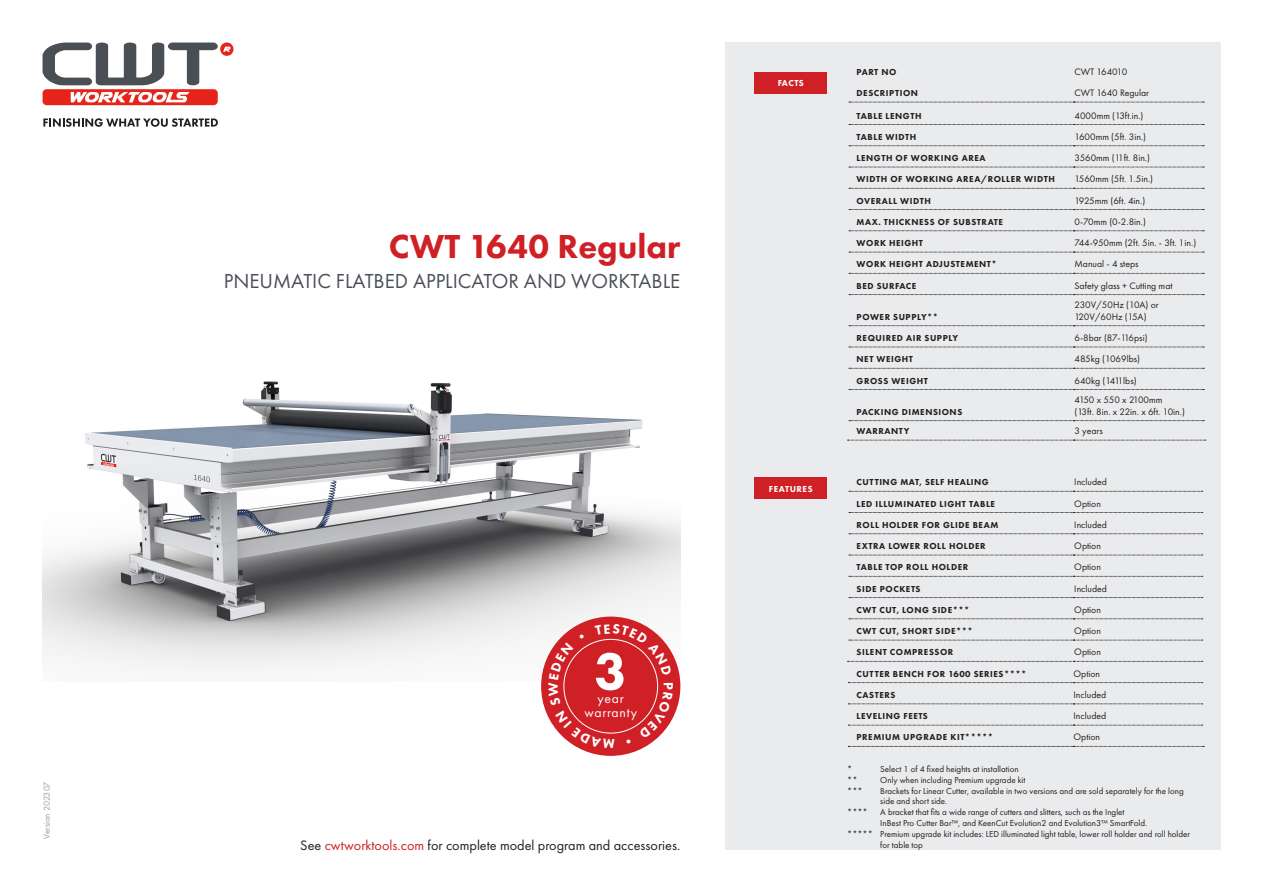
<style>
.page{position:relative;width:1263px;height:893px;background:#fff}
.page>*{position:absolute;margin:0;border:0;box-sizing:border-box;transform-origin:0 0}
.t1{font:800 54.15px "Futura PT";color:#fff}
.mellanrubrik{font:800 34.5px "Futura PT";color:#cf2026}
.mellanrubrik-2{font:21px "Futura PT";color:#4a4f55}
.t2{font:14.25px "Futura PT";color:#231f20}
.t3{font:13.8px "Futura PT";letter-spacing:.05em;color:#fff}
.t4{font:9.75px/11.7px "Futura PT";color:#231f20}
.t5{font:800 9px "Futura PT";letter-spacing:.06em;color:#231f20}
.t6{font:9px/10.8px "Futura PT";color:#231f20}
.t7{font:9px "Futura PT";color:#9e9e9e}
.mellanrubrik-3{font:800 9px "Futura PT";letter-spacing:.06em;color:#fff}
.s1{color:#cf2026}
</style>
<div class="page">
<svg style="left:43px;top:118px;width:175px;height:9px"></svg>
<svg style="left:43px;top:43px;width:190px;height:62px"></svg>
<div style="left:725px;top:43px;width:495px;height:807px;background:#e9ebec"></div>
<svg style="left:849px;top:102px;width:355px;height:1px"></svg>
<svg style="left:849px;top:124px;width:355px;height:1px"></svg>
<svg style="left:849px;top:145px;width:355px;height:1px"></svg>
<svg style="left:849px;top:167px;width:355px;height:1px"></svg>
<svg style="left:849px;top:188px;width:355px;height:1px"></svg>
<svg style="left:849px;top:209px;width:355px;height:1px"></svg>
<svg style="left:849px;top:231px;width:355px;height:1px"></svg>
<svg style="left:849px;top:252px;width:355px;height:1px"></svg>
<svg style="left:849px;top:273px;width:355px;height:1px"></svg>
<svg style="left:849px;top:294px;width:355px;height:1px"></svg>
<svg style="left:849px;top:325px;width:355px;height:1px"></svg>
<svg style="left:849px;top:347px;width:355px;height:1px"></svg>
<svg style="left:849px;top:368px;width:355px;height:1px"></svg>
<svg style="left:849px;top:389px;width:355px;height:1px"></svg>
<svg style="left:849px;top:420px;width:355px;height:1px"></svg>
<svg style="left:847px;top:440px;width:359px;height:1px"></svg>
<div style="left:755px;top:72px;width:72px;height:21px;background:#cf2026"></div>
<img style="left:43px;top:381px;width:637px;height:297px">
<div style="left:541px;top:617px;width:139px;height:139px;background:#cf2026;border-radius:50%"></div>
<div style="left:755px;top:478px;width:72px;height:21px;background:#cf2026"></div>
<svg style="left:849px;top:491px;width:354px;height:1px"></svg>
<svg style="left:849px;top:512px;width:354px;height:1px"></svg>
<svg style="left:849px;top:533px;width:354px;height:1px"></svg>
<svg style="left:849px;top:555px;width:354px;height:1px"></svg>
<svg style="left:849px;top:597px;width:354px;height:1px"></svg>
<svg style="left:849px;top:619px;width:354px;height:1px"></svg>
<svg style="left:849px;top:576px;width:354px;height:1px"></svg>
<svg style="left:849px;top:640px;width:354px;height:1px"></svg>
<svg style="left:847px;top:661px;width:356px;height:1px"></svg>
<svg style="left:848px;top:682px;width:355px;height:1px"></svg>
<svg style="left:848px;top:704px;width:355px;height:1px"></svg>
<svg style="left:848px;top:725px;width:355px;height:1px"></svg>
<svg style="left:848px;top:746px;width:356px;height:1px"></svg>
<svg style="left:548px;top:624px;width:125px;height:125px"></svg>
<p class="t7" style="left:42px;top:839px;width:59px;rotate:-90deg">Version 202307</p>
<p class="mellanrubrik" style="left:389px;top:225px;width:293px">CWT 1640 Regular</p>
<p class="mellanrubrik-2" style="left:224px;top:268px;width:458px">PNEUMATIC FLATBED APPLICATOR AND WORKTABLE</p>
<p class="t1" style="left:594px;top:638px;width:34px">3</p>
<p class="t3" style="left:598px;top:690px;width:28px">year</p>
<p class="t3" style="left:584px;top:704px;width:54px">warranty</p>
<h3 class="t2" style="left:300px;top:837px;width:382px">See <span class="s1">cwtworktools.com</span> for complete model program and accessories.</h3>
<p class="mellanrubrik-3" style="left:778px;top:78px;width:28px">FACTS</p>
<p class="mellanrubrik-3" style="left:769px;top:483px;width:45px">FEATURES</p>
<p class="t5" style="left:857px;top:66px;width:41px">PART NO</p>
<p class="t4" style="left:1074px;top:66px;width:54px">CWT 164010</p>
<p class="t5" style="left:857px;top:87px;width:63px">DESCRIPTION</p>
<p class="t4" style="left:1074px;top:87px;width:76px">CWT 1640 Regular</p>
<p class="t5" style="left:857px;top:110px;width:66px">TABLE LENGTH</p>
<p class="t4" style="left:1074px;top:109px;width:70px">4000mm (13ft.in.)</p>
<p class="t5" style="left:857px;top:131px;width:61px">TABLE WIDTH</p>
<p class="t4" style="left:1074px;top:131px;width:73px">1600mm (5ft. 3in.)</p>
<p class="t5" style="left:857px;top:152px;width:131px">LENGTH OF WORKING AREA</p>
<p class="t4" style="left:1074px;top:152px;width:77px">3560mm (11ft. 8in.)</p>
<p class="t5" style="left:857px;top:174px;width:200px">WIDTH OF WORKING AREA/ROLLER WIDTH</p>
<p class="t4" style="left:1074px;top:173px;width:80px">1560mm (5ft. 1.5in.)</p>
<p class="t5" style="left:857px;top:195px;width:76px">OVERALL WIDTH</p>
<p class="t4" style="left:1074px;top:194px;width:72px">1925mm (6ft. 4in.)</p>
<p class="t5" style="left:857px;top:216px;width:148px">MAX. THICKNESS OF SUBSTRATE</p>
<p class="t4" style="left:1074px;top:216px;width:73px">0-70mm (0-2.8in.)</p>
<p class="t5" style="left:857px;top:237px;width:68px">WORK HEIGHT</p>
<p class="t4" style="left:1074px;top:237px;width:123px">744-950mm (2ft. 5in. - 3ft. 1in.)</p>
<p class="t5" style="left:857px;top:259px;width:142px">WORK HEIGHT ADJUSTEMENT*</p>
<p class="t4" style="left:1074px;top:258px;width:66px">Manual - 4 steps</p>
<p class="t5" style="left:857px;top:280px;width:61px">BED SURFACE</p>
<p class="t4" style="left:1074px;top:279px;width:100px">Safety glass + Cutting mat</p>
<p class="t5" style="left:857px;top:311px;width:83px">POWER SUPPLY**</p>
<p class="t4" style="left:1074px;top:299px;width:86px">230V/50Hz (10A) or<br>120V/60Hz (15A)</p>
<p class="t5" style="left:857px;top:332px;width:103px">REQUIRED AIR SUPPLY</p>
<p class="t4" style="left:1074px;top:332px;width:75px">6-8bar (87-116psi)</p>
<p class="t5" style="left:857px;top:354px;width:58px">NET WEIGHT</p>
<p class="t4" style="left:1074px;top:353px;width:67px">485kg (1069lbs)</p>
<p class="t5" style="left:857px;top:375px;width:73px">GROSS WEIGHT</p>
<p class="t4" style="left:1074px;top:374px;width:64px">640kg (1411lbs)</p>
<p class="t5" style="left:857px;top:406px;width:107px">PACKING DIMENSIONS</p>
<p class="t4" style="left:1074px;top:394px;width:89px">4150 x 550 x 2100mm</p>
<p class="t4" style="left:1074px;top:405px;width:112px">(13ft. 8in. x 22in. x 6ft. 10in.)</p>
<p class="t5" style="left:857px;top:425px;width:54px">WARRANTY</p>
<p class="t4" style="left:1074px;top:425px;width:30px">3 years</p>
<p class="t5" style="left:857px;top:477px;width:134px">CUTTING MAT, SELF HEALING</p>
<p class="t4" style="left:1074px;top:476px;width:34px">Included</p>
<p class="t5" style="left:857px;top:498px;width:140px">LED ILLUMINATED LIGHT TABLE</p>
<p class="t4" style="left:1074px;top:497px;width:28px">Option</p>
<p class="t5" style="left:857px;top:519px;width:143px">ROLL HOLDER FOR GLIDE BEAM</p>
<p class="t4" style="left:1074px;top:519px;width:34px">Included</p>
<p class="t5" style="left:857px;top:540px;width:131px">EXTRA LOWER ROLL HOLDER</p>
<p class="t4" style="left:1074px;top:540px;width:28px">Option</p>
<p class="t5" style="left:857px;top:562px;width:113px">TABLE TOP ROLL HOLDER</p>
<p class="t4" style="left:1074px;top:561px;width:28px">Option</p>
<p class="t5" style="left:857px;top:583px;width:65px">SIDE POCKETS</p>
<p class="t4" style="left:1074px;top:582px;width:34px">Included</p>
<p class="t5" style="left:857px;top:604px;width:114px">CWT CUT, LONG SIDE***</p>
<p class="t4" style="left:1074px;top:604px;width:28px">Option</p>
<p class="t5" style="left:857px;top:625px;width:118px">CWT CUT, SHORT SIDE***</p>
<p class="t4" style="left:1074px;top:625px;width:28px">Option</p>
<p class="t5" style="left:857px;top:647px;width:98px">SILENT COMPRESSOR</p>
<p class="t4" style="left:1074px;top:646px;width:28px">Option</p>
<p class="t5" style="left:857px;top:668px;width:171px">CUTTER BENCH FOR 1600 SERIES****</p>
<p class="t4" style="left:1073px;top:667px;width:28px">Option</p>
<p class="t5" style="left:857px;top:689px;width:40px">CASTERS</p>
<p class="t4" style="left:1073px;top:689px;width:34px">Included</p>
<p class="t5" style="left:857px;top:710px;width:73px">LEVELING FEETS</p>
<p class="t4" style="left:1073px;top:710px;width:34px">Included</p>
<p class="t5" style="left:857px;top:732px;width:138px">PREMIUM UPGRADE KIT*****</p>
<p class="t4" style="left:1073px;top:731px;width:28px">Option</p>
<p class="t6" style="left:847px;top:764px;width:7px">*</p>
<p class="t6" style="left:880px;top:764px;width:140px">Select 1 of 4 fixed heights at installation</p>
<p class="t6" style="left:847px;top:774px;width:12px">**</p>
<p class="t6" style="left:880px;top:774px;width:147px">Only when including Premium upgrade kit</p>
<p class="t6" style="left:847px;top:785px;width:17px">***</p>
<p class="t6" style="left:880px;top:785px;width:305px">Brackets for Linear Cutter, available in two versions and are sold separately for the long side and short side.</p>
<p class="t6" style="left:847px;top:807px;width:22px">****</p>
<p class="t6" style="left:880px;top:807px;width:246px">A bracket that fits a wide range of cutters and slitters, such as the Inglet</p>
<p class="t6" style="left:880px;top:818px;width:268px">InBest Pro Cutter Bar™, and KeenCut Evolution2 and Evolution3™ SmartFold.</p>
<p class="t6" style="left:880px;top:828px;width:311px;text-indent:-33px">***** Premium upgrade kit includes: LED illuminated light table, lower roll holder and roll holder for table top</p>
</div>
